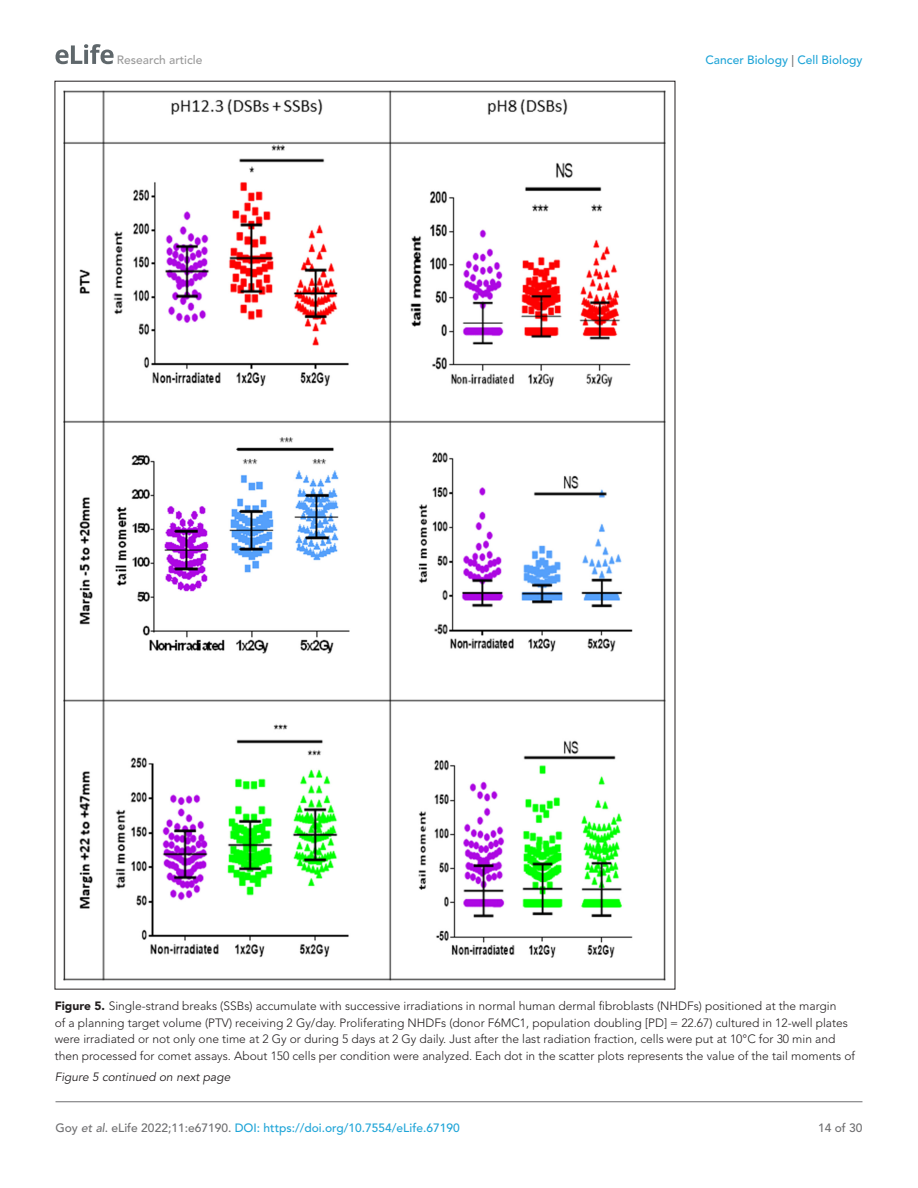
<style>
.page{position:relative;width:918px;height:1188px;background:#fff}
.page>*{position:absolute;margin:0;border:0;box-sizing:border-box;transform-origin:0 0}
.t1{font:300 12px/16.5px "Avenir LT Std";color:#231f20}
.t2{font:500 12px "Avenir LT Std";color:#1ea4d7}
.t3{font:italic 12px "Avenir LT Std";color:#231f20}
.t4{font:500 12px "Avenir LT Std";color:#9a9a9a}
.t5{font:500 12px "Avenir LT Std";color:#6e6e70}
.s1{color:#6e6e70}
.s2{font-weight:900}
.s3{font-style:italic;color:#6e6e70}
</style>
<div class="page">
<svg style="left:56px;top:44px;width:58px;height:20px"></svg>
<hr style="left:56px;top:1101px;width:806px;height:1px;background:#6e6e70">
<img style="left:64px;top:90px;width:602px;height:890px">
<p class="t4" style="left:117px;top:53px;width:87px">Research article</p>
<p class="t2" style="left:706px;top:53px;width:158px">Cancer Biology <span class="s1">|</span> Cell Biology</p>
<p class="t1" style="left:55px;top:998px;width:802px"><span class="s2">Figure 5.</span> Single-strand breaks (SSBs) accumulate with successive irradiations in normal human dermal fibroblasts (NHDFs) positioned at the margin<br>of a planning target volume (PTV) receiving 2 Gy/day. Proliferating NHDFs (donor F6MC1, population doubling [PD] = 22.67) cultured in 12-well plates were irradiated or not only one time at 2 Gy or during 5 days at 2 Gy daily. Just after the last radiation fraction, cells were put at 10°C for 30 min and then processed for comet assays. About 150 cells per condition were analyzed. Each dot in the scatter plots represents the value of the tail moments of</p>
<p class="t3" style="left:55px;top:1070px;width:177px">Figure 5 continued on next page</p>
<p class="t2" style="left:56px;top:1121px;width:406px"><span class="s1">Goy</span> <span class="s3">et al</span><span class="s1">. eLife 2022;11:e67190.</span> DOI: https://doi.org/10.7554/eLife.67190</p>
<p class="t5" style="left:818px;top:1121px;width:46px">14 of 30</p>
</div>
